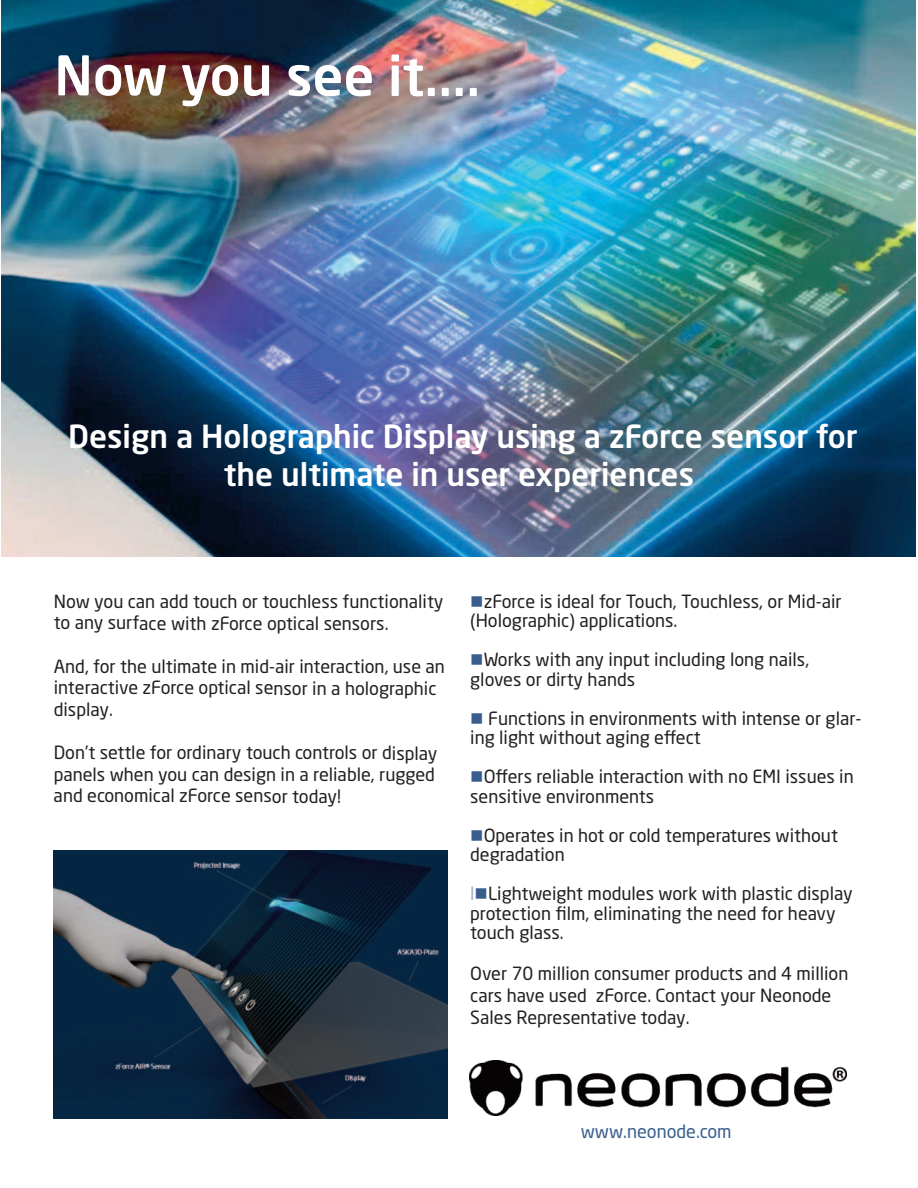
<style>
.page{position:relative;width:918px;height:1188px;background:#fff}
.page>*{position:absolute;margin:0;border:0;box-sizing:border-box;transform-origin:0 0}
.t1{font:500 54px "Neo Sans Std";color:#fff}
.t2{font:500 31.5px/37.8px "Neo Sans Std";color:#fff;text-align:center}
.t3{font:18px/19.5px "Neo Sans Std";color:#231f20}
.t4{font:18px "Neo Sans Std";color:#395e8e}
.s1{color:#395e8e}
.s2{color:#a5acc7}
</style>
<div class="page">
<img style="left:469px;top:1061px;width:377px;height:55px">
<img style="left:53px;top:851px;width:395px;height:268px">
<img style="left:2px;top:0;width:913px;height:557px">
<h1 class="t1" style="left:54px;top:55px;width:427px">Now you see it....</h1>
<h2 class="t2" style="left:68px;top:420px;width:791px">Design a Holographic Display using a zForce sensor for the ultimate in user experiences</h2>
<p class="t3" style="left:54px;top:592px;width:391px;line-height:21.6px">Now you can add touch or touchless functionality to any surface with zForce optical sensors.</p>
<p class="t3" style="left:54px;top:657px;width:393px;line-height:21.5px">And, for the ultimate in mid-air interaction, use an interactive zForce optical sensor in a holographic display.</p>
<p class="t3" style="left:54px;top:744px;width:385px;line-height:21.6px">Don’t settle for ordinary touch controls or display panels when you can design in a reliable, rugged and economical zForce sensor today!</p>
<p class="t3" style="left:470px;top:593px;width:373px"><span class="s1">■</span>zForce is ideal for Touch, Touchless, or Mid-air (Holographic) applications.</p>
<p class="t3" style="left:470px;top:652px;width:340px"><span class="s1">■</span>Works with any input including long nails, gloves or dirty hands</p>
<p class="t3" style="left:470px;top:710px;width:393px"><span class="s1">■</span> Functions in environments with intense or glar&shy;ing light without aging effect</p>
<p class="t3" style="left:470px;top:769px;width:385px"><span class="s1">■</span>Offers reliable interaction with no EMI issues in sensitive environments</p>
<p class="t3" style="left:470px;top:827px;width:369px"><span class="s1">■</span>Operates in hot or cold temperatures without degradation</p>
<p class="t3" style="left:470px;top:886px;width:384px"><span class="s2">l</span><span class="s1">■</span>Lightweight modules work with plastic display protection film, eliminating the need for heavy touch glass.</p>
<p class="t3" style="left:470px;top:965px;width:380px;line-height:21.6px">Over 70 million consumer products and 4 million cars have used zForce. Contact your Neonode<br>Sales Representative today.</p>
<p class="t4" style="left:581px;top:1125px;width:152px">www.neonode.com</p>
</div>
